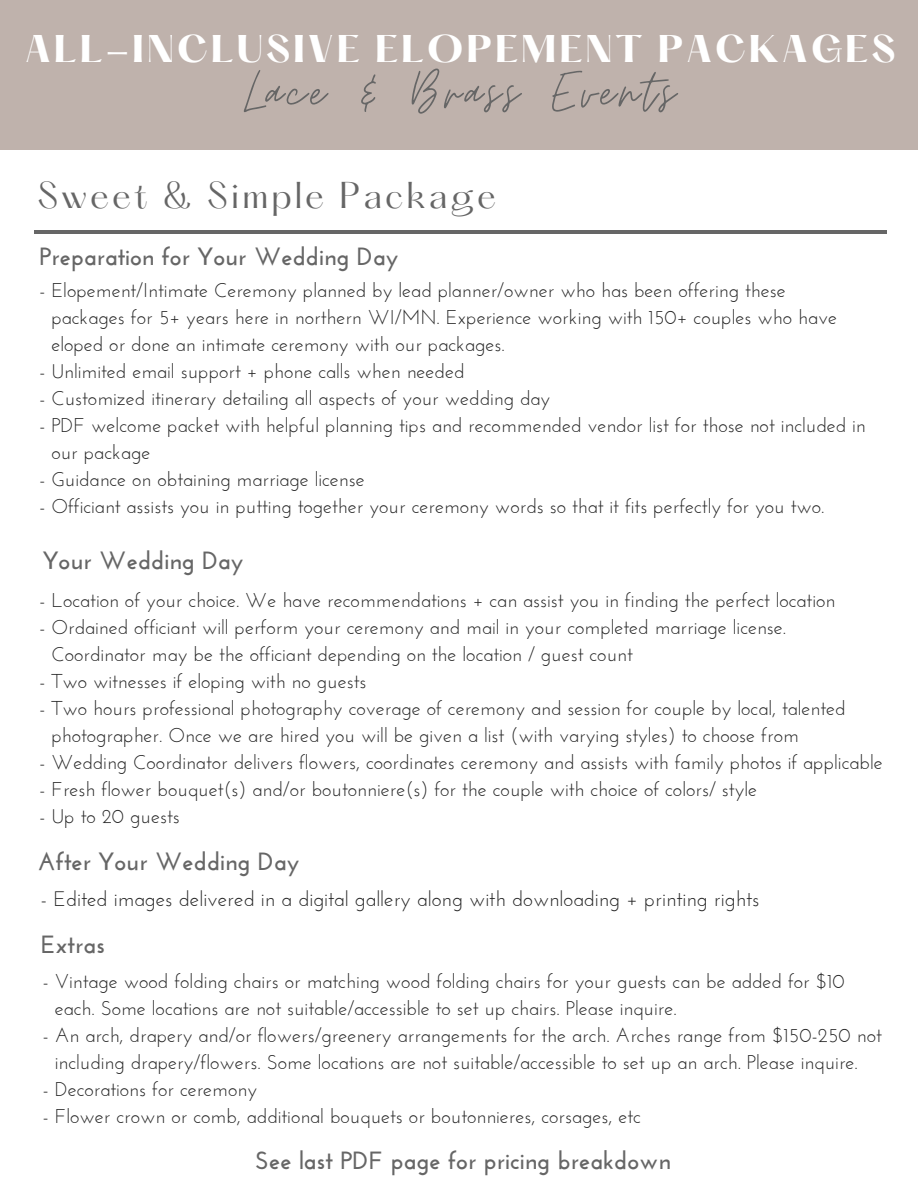
<style>
.page{position:relative;width:918px;height:1188px;background:#fff}
.page>*{position:absolute;margin:0;border:0;box-sizing:border-box;transform-origin:0 0}
.t1{font:64.05px "Moon Time";letter-spacing:.07em;color:#666}
.t2{font:700 33.75px "Hatton";letter-spacing:.07em;color:#fff}
.t3{font:32.7px "Hatton";letter-spacing:.09em;color:#666}
.t4{font:700 24.9px "Josefin Sans";color:#666}
.t5{font:21px "Josefin Sans";color:#222}
.t6{font:19.95px "Josefin Sans";color:#222}
</style>
<div class="page">
<div style="left:0;top:0;width:918px;height:149px;background:#bfb2ac"></div>
<hr style="left:34px;top:230px;width:853px;height:4px;background:#666">
<p class="t2" style="left:25px;top:33px;width:872px">ALL-INCLUSIVE ELOPEMENT PACKAGES</p>
<p class="t1" style="left:244px;top:53px;width:433px">Lace &amp; Brass Events</p>
<p class="t3" style="left:37px;top:180px;width:460px">Sweet &amp; Simple Package</p>
<p class="t4" style="left:39px;top:246px;width:360px">Preparation for Your Wedding Day</p>
<p class="t6" style="left:39px;top:282px;width:748px">- Elopement/Intimate Ceremony planned by lead planner/owner who has been offering these</p>
<p class="t6" style="left:51px;top:309px;width:787px">packages for 5+ years here in northern WI/MN. Experience working with 150+ couples who have</p>
<p class="t6" style="left:51px;top:336px;width:455px">eloped or done an intimate ceremony with our packages.</p>
<p class="t6" style="left:39px;top:363px;width:427px">- Unlimited email support + phone calls when needed</p>
<p class="t6" style="left:39px;top:390px;width:512px">- Customized itinerary detailing all aspects of your wedding day</p>
<p class="t6" style="left:39px;top:417px;width:828px">- PDF welcome packet with helpful planning tips and recommended vendor list for those not included in</p>
<p class="t6" style="left:51px;top:444px;width:101px">our package</p>
<p class="t6" style="left:39px;top:471px;width:327px">- Guidance on obtaining marriage license</p>
<p class="t6" style="left:39px;top:498px;width:787px">- Officiant assists you in putting together your ceremony words so that it fits perfectly for you two.</p>
<p class="t4" style="left:43px;top:550px;width:202px">Your Wedding Day</p>
<p class="t6" style="left:39px;top:592px;width:797px">- Location of your choice. We have recommendations + can assist you in finding the perfect location</p>
<p class="t6" style="left:39px;top:619px;width:748px">- Ordained officiant will perform your ceremony and mail in your completed marriage license.</p>
<p class="t6" style="left:51px;top:646px;width:583px">Coordinator may be the officiant depending on the location / guest count</p>
<p class="t6" style="left:39px;top:673px;width:329px">- Two witnesses if eloping with no guests</p>
<p class="t6" style="left:39px;top:700px;width:808px">- Two hours professional photography coverage of ceremony and session for couple by local, talented</p>
<p class="t6" style="left:51px;top:727px;width:749px">photographer. Once we are hired you will be given a list (with varying styles) to choose from</p>
<p class="t6" style="left:39px;top:754px;width:845px">- Wedding Coordinator delivers flowers, coordinates ceremony and assists with family photos if applicable</p>
<p class="t6" style="left:39px;top:781px;width:719px">- Fresh flower bouquet(s) and/or boutonniere(s) for the couple with choice of colors/ style</p>
<p class="t6" style="left:39px;top:808px;width:142px">- Up to 20 guests</p>
<p class="t4" style="left:37px;top:851px;width:263px">After Your Wedding Day</p>
<p class="t5" style="left:41px;top:890px;width:720px">- Edited images delivered in a digital gallery along with downloading + printing rights</p>
<p class="t4" style="left:41px;top:934px;width:65px">Extras</p>
<p class="t6" style="left:43px;top:973px;width:803px">- Vintage wood folding chairs or matching wood folding chairs for your guests can be added for $10</p>
<p class="t6" style="left:55px;top:1000px;width:623px">each. Some locations are not suitable/accessible to set up chairs. Please inquire.</p>
<p class="t6" style="left:43px;top:1027px;width:841px">- An arch, drapery and/or flowers/greenery arrangements for the arch. Arches range from $150-250 not</p>
<p class="t6" style="left:55px;top:1054px;width:805px">including drapery/flowers. Some locations are not suitable/accessible to set up an arch. Please inquire.</p>
<p class="t6" style="left:43px;top:1081px;width:216px">- Decorations for ceremony</p>
<p class="t6" style="left:43px;top:1108px;width:600px">- Flower crown or comb, additional bouquets or boutonnieres, corsages, etc</p>
<p class="t4" style="left:255px;top:1151px;width:417px">See last PDF page for pricing breakdown</p>
</div>
